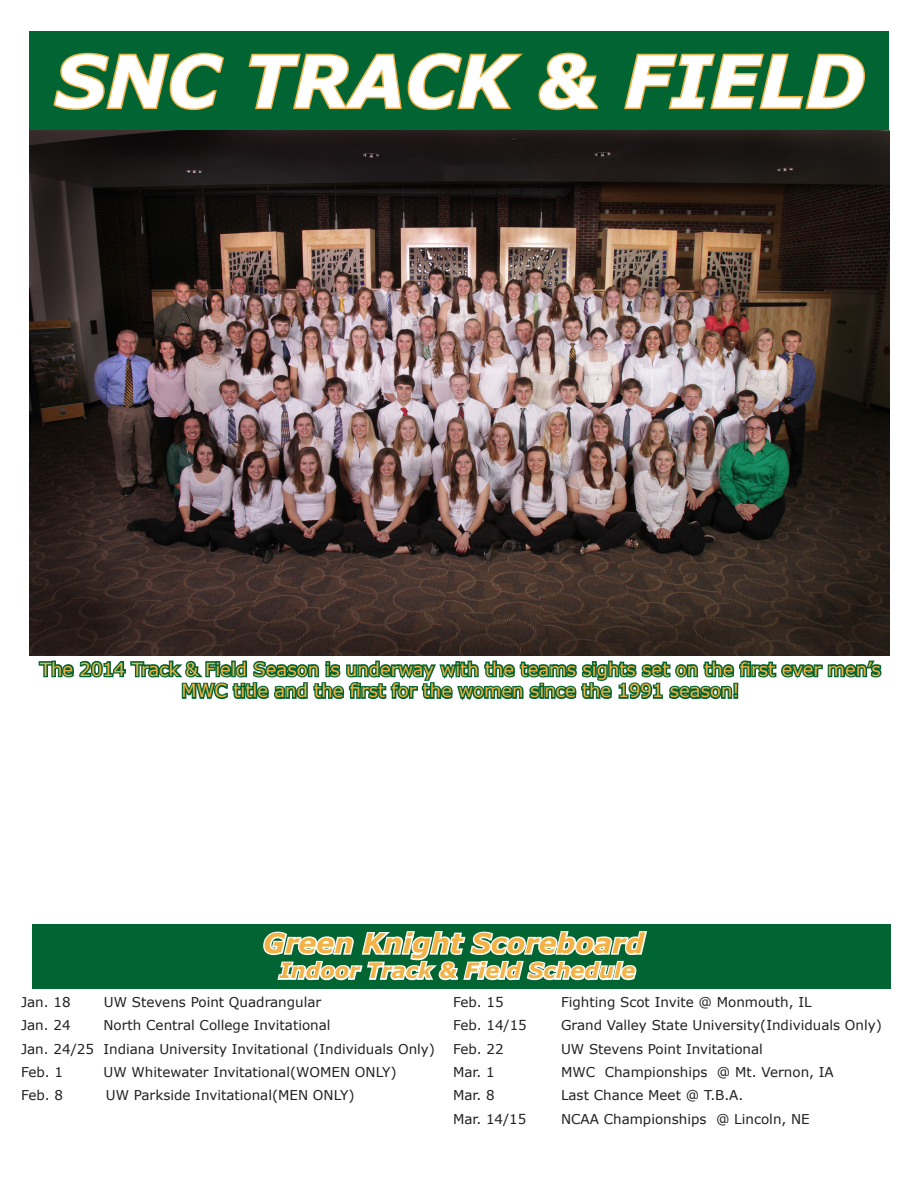
<style>
.page{position:relative;width:918px;height:1188px;background:#fff}
.page>*{position:absolute;margin:0;border:0;box-sizing:border-box;transform-origin:0 0}
.t1{font:italic 700 72px "Verdana";color:#fff}
.t2{font:italic 700 27px "Verdana";color:#f3b245}
.t3{font:italic 700 21px "Verdana";color:#f3b245}
.t4{font:18px/21.6px "Verdana";color:#f3b245;text-align:center}
.SCHED__text{font:13.5px "Verdana";color:#231f20}
</style>
<div class="page">
<svg style="left:38px;top:660px;width:844px;height:41px"></svg>
<div style="left:29px;top:31px;width:860px;height:101px;background:#006532"></div>
<svg style="left:53px;top:52px;width:171px;height:59px"></svg>
<svg style="left:248px;top:52px;width:275px;height:59px"></svg>
<svg style="left:538px;top:52px;width:60px;height:59px"></svg>
<svg style="left:624px;top:53px;width:241px;height:57px"></svg>
<img style="left:30px;top:131px;width:859px;height:524px">
<div style="left:32px;top:924px;width:858px;height:65px;background:#006532"></div>
<svg style="left:263px;top:931px;width:384px;height:50px"></svg>
<p class="t1" style="left:55px;top:30px;width:812px">SNC TRACK &amp; FIELD</p>
<p class="t4" style="left:40px;top:658px;width:842px">The 2014 Track &amp; Field Season is underway with the teams sights set on the first ever men’s<br>MWC title and the first for the women since the 1991 season!</p>
<p class="t2" style="left:263px;top:924px;width:383px">Green Knight Scoreboard</p>
<p class="t3" style="left:279px;top:956px;width:357px">Indoor Track &amp; Field Schedule</p>
<p class="SCHED__text" style="left:21px;top:993px;width:51px">Jan. 18</p>
<p class="SCHED__text" style="left:104px;top:993px;width:219px">UW Stevens Point Quadrangular</p>
<p class="SCHED__text" style="left:453px;top:993px;width:52px">Feb. 15</p>
<p class="SCHED__text" style="left:561px;top:993px;width:252px">Fighting Scot Invite @ Monmouth, IL</p>
<p class="SCHED__text" style="left:21px;top:1016px;width:51px">Jan. 24</p>
<p class="SCHED__text" style="left:104px;top:1016px;width:229px">North Central College Invitational</p>
<p class="SCHED__text" style="left:453px;top:1016px;width:75px">Feb. 14/15</p>
<p class="SCHED__text" style="left:561px;top:1016px;width:322px">Grand Valley State University(Individuals Only)</p>
<p class="SCHED__text" style="left:21px;top:1039px;width:416px">Jan. 24/25 Indiana University Invitational (Individuals Only)</p>
<p class="SCHED__text" style="left:453px;top:1039px;width:52px">Feb. 22</p>
<p class="SCHED__text" style="left:561px;top:1039px;width:203px">UW Stevens Point Invitational</p>
<p class="SCHED__text" style="left:21px;top:1063px;width:43px">Feb. 1</p>
<p class="SCHED__text" style="left:104px;top:1063px;width:295px">UW Whitewater Invitational(WOMEN ONLY)</p>
<p class="SCHED__text" style="left:453px;top:1063px;width:43px">Mar. 1</p>
<p class="SCHED__text" style="left:561px;top:1063px;width:274px">MWC Championships @ Mt. Vernon, IA</p>
<p class="SCHED__text" style="left:21px;top:1086px;width:43px">Feb. 8</p>
<p class="SCHED__text" style="left:106px;top:1086px;width:250px">UW Parkside Invitational(MEN ONLY)</p>
<p class="SCHED__text" style="left:453px;top:1086px;width:43px">Mar. 8</p>
<p class="SCHED__text" style="left:561px;top:1086px;width:184px">Last Chance Meet @ T.B.A.</p>
<p class="SCHED__text" style="left:453px;top:1110px;width:75px">Mar. 14/15</p>
<p class="SCHED__text" style="left:561px;top:1110px;width:250px">NCAA Championships @ Lincoln, NE</p>
</div>
